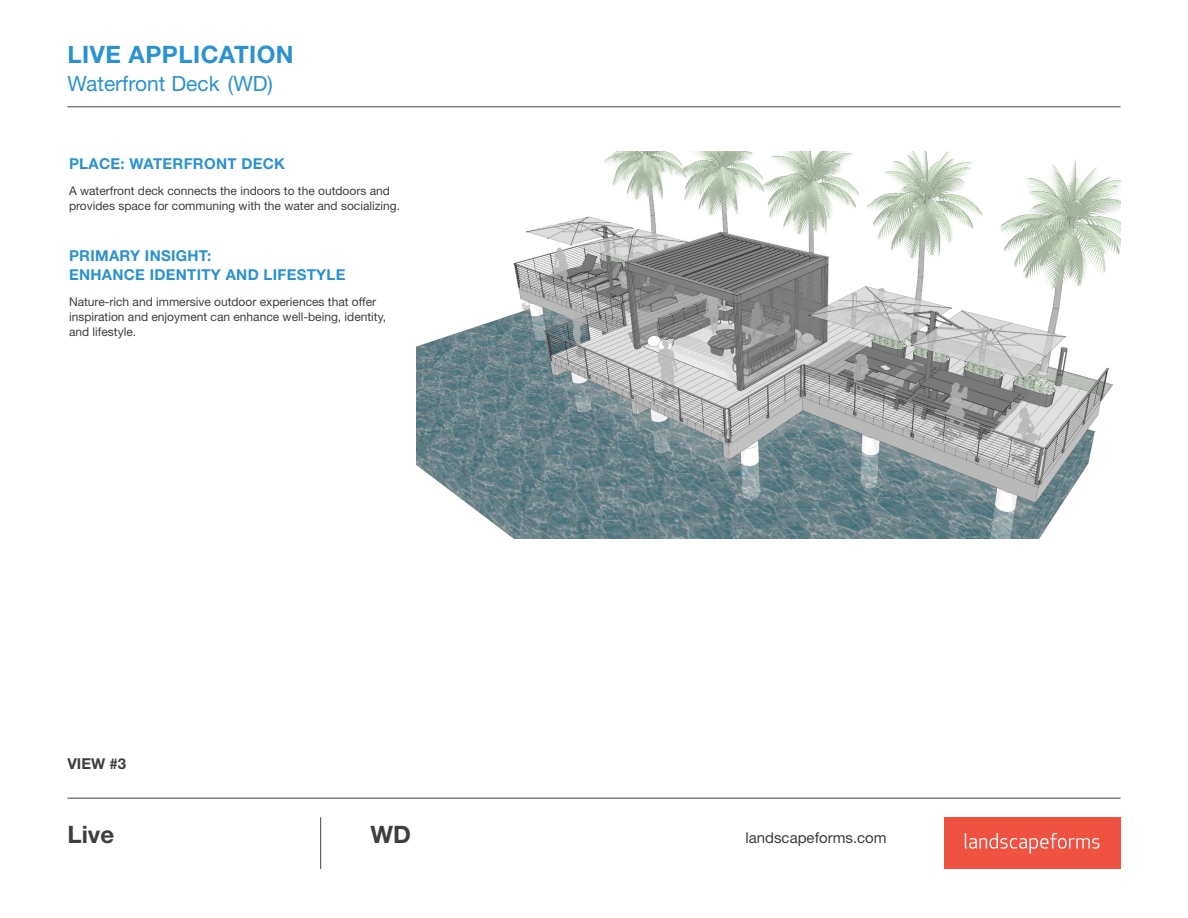
<style>
.page{position:relative;width:1188px;height:918px;background:#fff}
.page>*{position:absolute;margin:0;border:0;box-sizing:border-box;transform-origin:0 0}
.t1{font:700 24px "Helvetica Neue LT Pro";letter-spacing:.02em;color:#2a92d0}
.t2{font:700 24px "Helvetica Neue LT Pro";color:#3e3e3f}
.t3{font:21px "Helvetica Neue LT Pro";color:#2a92d0}
.t4{font:700 15px "Helvetica Neue LT Pro";letter-spacing:.02em;color:#2a92d0}
.t5{font:15px "Helvetica Neue LT Pro";color:#3e3e3f}
.t6{font:700 15px "Helvetica Neue LT Pro";color:#3e3e3f}
.t7{font:12px/15px "Helvetica Neue LT Pro";color:#3e3e3f}
</style>
<div class="page">
<hr style="left:67px;top:106px;width:1054px;height:1px;background:#3e3e3f">
<hr style="left:67px;top:798px;width:1054px;height:1px;background:#3e3e3f">
<hr style="left:320px;top:817px;width:1px;height:52px;background:#3e3e3f">
<div style="left:944px;top:817px;width:177px;height:52px;background:#f05242"></div>
<svg style="left:965px;top:833px;width:134px;height:21px"></svg>
<img style="left:417px;top:151px;width:704px;height:387px">
<p class="t1" style="left:67px;top:40px;width:228px">LIVE APPLICATION</p>
<p class="t3" style="left:67px;top:70px;width:207px">Waterfront Deck (WD)</p>
<p class="t4" style="left:69px;top:154px;width:218px">PLACE: WATERFRONT DECK</p>
<p class="t7" style="left:69px;top:183px;width:333px">A waterfront deck connects the indoors to the outdoors and provides space for communing with the water and socializing.</p>
<p class="t4" style="left:69px;top:247px;width:144px">PRIMARY INSIGHT:</p>
<p class="t4" style="left:69px;top:265px;width:278px">ENHANCE IDENTITY AND LIFESTYLE</p>
<p class="t7" style="left:69px;top:294px;width:319px">Nature-rich and immersive outdoor experiences that offer inspiration and enjoyment can enhance well-being, identity, and lifestyle.</p>
<p class="t6" style="left:67px;top:754px;width:60px">VIEW #3</p>
<p class="t2" style="left:67px;top:819px;width:48px">Live</p>
<p class="t2" style="left:371px;top:819px;width:42px">WD</p>
<p class="t5" style="left:746px;top:828px;width:143px">landscapeforms.com</p>
</div>
